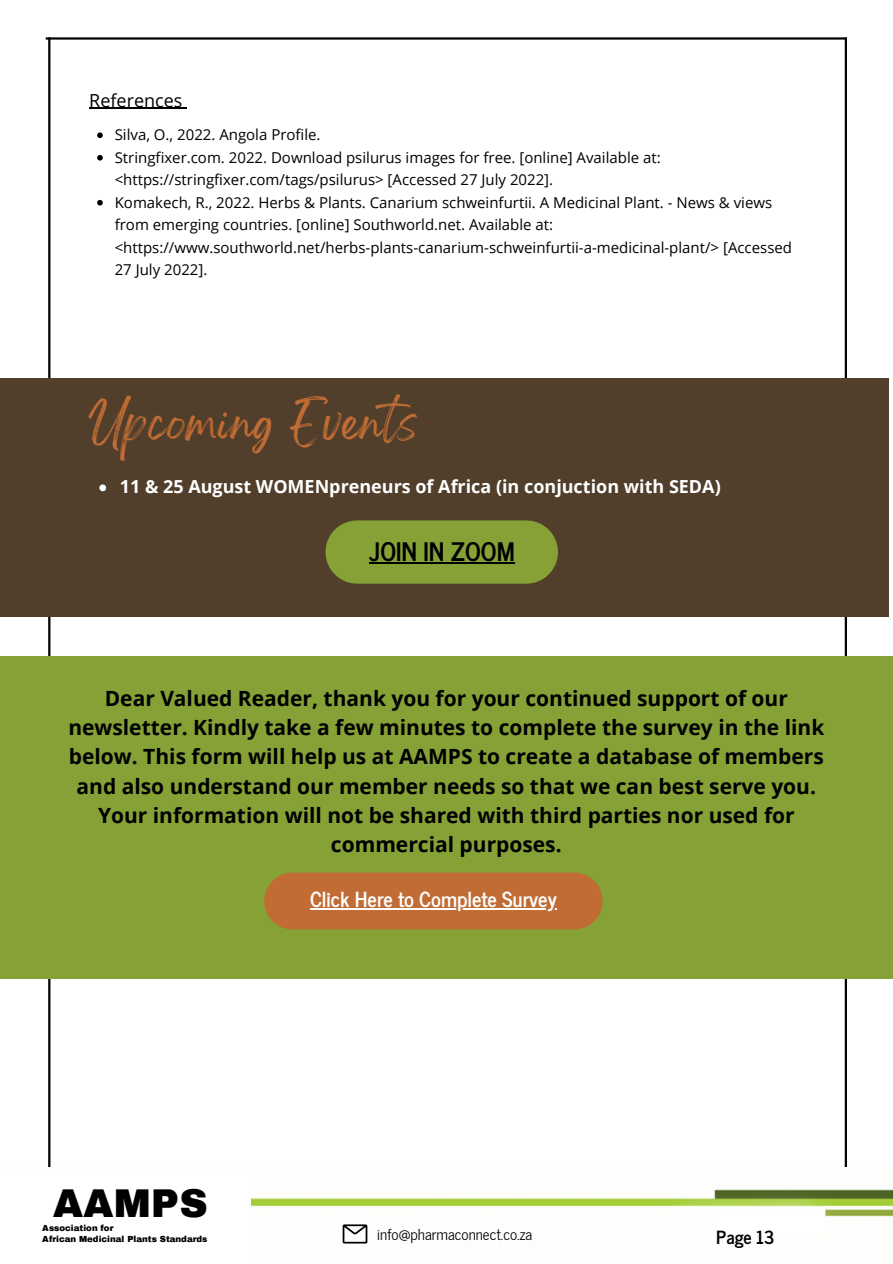
<style>
.page{position:relative;width:893px;height:1264px;background:#fff}
.page>*{position:absolute;margin:0;border:0;box-sizing:border-box;transform-origin:0 0}
.t1{font:900 39.3px "Archivo";color:#000}
.t2{font:35.25px "Gellatio";letter-spacing:.04em;color:#c16c34}
.t3{font:700 25.35px "News Cycle";color:#000}
.t4{font:700 21px/29.2px "Open Sans";color:#000;text-align:center}
.t5{font:700 20.55px "News Cycle";color:#fff}
.t6{font:700 18px "Open Sans";color:#fff}
.t7{font:18px "Open Sans";color:#000}
.t8{font:700 18px "News Cycle";color:#000}
.t9{font:15px/22.5px "Open Sans";color:#000}
.t10{font:15px "News Cycle";color:#000}
.t11{font:900 8.55px "Archivo";color:#000}
</style>
<div class="page">
<hr style="left:46px;top:37px;width:800px;height:3px;background:#000">
<hr style="left:844px;top:37px;width:2px;height:1189px;background:#000">
<hr style="left:48px;top:37px;width:2px;height:1189px;background:#000">
<svg style="left:97px;top:132px;width:6px;height:6px"></svg>
<svg style="left:97px;top:155px;width:6px;height:5px"></svg>
<svg style="left:97px;top:200px;width:6px;height:5px"></svg>
<hr style="left:89px;top:108px;width:93px;height:1px;background:#000">
<img style="left:48px;top:1167px;width:844px;height:77px">
<div style="left:0;top:1169px;width:251px;height:93px;background:#fff"></div>
<div style="left:0;top:378px;width:888px;height:238px;background:#513f2c"></div>
<div style="left:0;top:656px;width:892px;height:322px;background:#86a135"></div>
<svg style="left:99px;top:484px;width:7px;height:7px"></svg>
<div style="left:357px;top:520px;width:169px;height:63px;background:#86a135"></div>
<hr style="left:369px;top:562px;width:146px;height:2px;background:#000">
<div style="left:292px;top:872px;width:282px;height:57px;background:#c16c34"></div>
<hr style="left:310px;top:908px;width:246px;height:1px;background:#fff">
<svg style="left:342px;top:1224px;width:25px;height:19px"></svg>
<p class="t7" style="left:89px;top:87px;width:95px">References</p>
<p class="t9" style="left:115px;top:123px;width:678px">Silva, O., 2022. Angola Profile.<br>Stringfixer.com. 2022. Download psilurus images for free. [online] Available at: &lt;https://stringfixer.com/tags/psilurus&gt; [Accessed 27 July 2022].<br>Komakech, R., 2022. Herbs &amp; Plants. Canarium schweinfurtii. A Medicinal Plant. - News &amp; views from emerging countries. [online] Southworld.net. Available at: &lt;https://www.southworld.net/herbs-plants-canarium-schweinfurtii-a-medicinal-plant/&gt; [Accessed 27 July 2022].</p>
<h2 class="t2" style="left:89px;top:414px;width:331px">Upcoming Events</h2>
<p class="t6" style="left:120px;top:474px;width:602px">11 &amp; 25 August WOMENpreneurs of Africa (in conjuction with SEDA)</p>
<h3 class="t3" style="left:369px;top:529px;width:147px">JOIN IN ZOOM</h3>
<p class="t4" style="left:68px;top:683px;width:757px">Dear Valued Reader, thank you for your continued support of our newsletter. Kindly take a few minutes to complete the survey in the link below. This form will help us at AAMPS to create a database of members and also understand our member needs so that we can best serve you.<br>Your information will not be shared with third parties nor used for commercial purposes.</p>
<h3 class="t5" style="left:310px;top:881px;width:248px">Click Here to Complete Survey</h3>
<h1 class="t1" style="left:53px;top:1182px;width:156px">AAMPS</h1>
<p class="t11" style="left:42px;top:1234px;width:167px">African Medicinal Plants Standards</p>
<p class="t8" style="left:716px;top:1220px;width:60px">Page 13</p>
<p class="t11" style="left:42px;top:1222px;width:73px">Association for</p>
<p class="t10" style="left:377px;top:1220px;width:156px">info@pharmaconnect.co.za</p>
</div>
